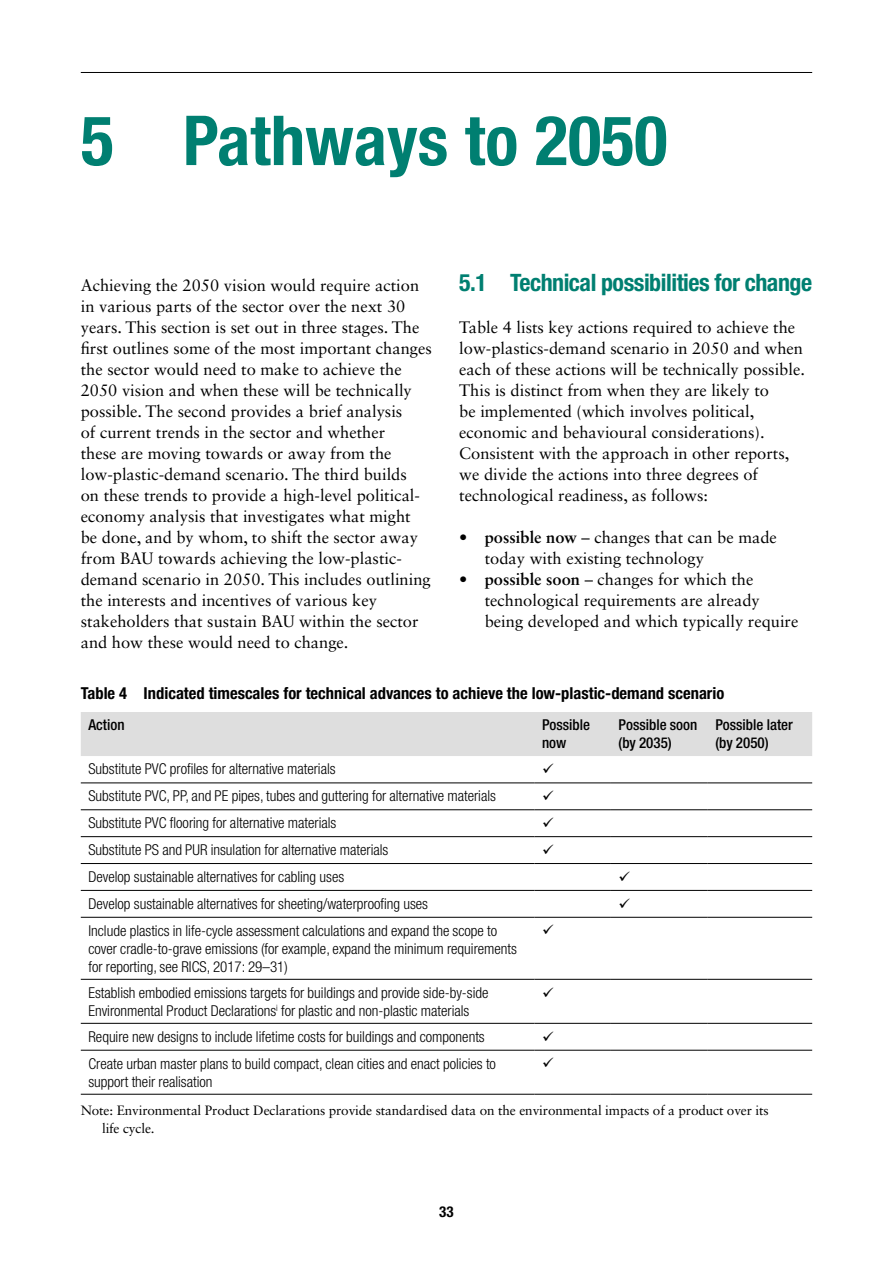
<style>
.page{position:relative;width:893px;height:1263px;background:#fff}
.page>*{position:absolute;margin:0;border:0;box-sizing:border-box;transform-origin:0 0}
.t1{font:700 condensed 69px "Helvetica Neue LT Std";color:#007f71}
.t2{font:700 condensed 24px "Helvetica Neue LT Std";letter-spacing:-.02em;color:#007f71}
.t3{font:16.5px/21px "Sabon LT Std";color:#000}
.t4{font:700 condensed 16.5px "Helvetica Neue LT Std";color:#000}
.t5{font:300 condensed 15px/18px "Helvetica Neue LT Std";color:#000}
.t6{font:500 condensed 15px/18px "Helvetica Neue LT Std";color:#000}
.t7{font:700 condensed 15px "Helvetica Neue LT Std";color:#000}
.t8{font:13.5px/18px "Sabon LT Std";letter-spacing:-.01em;color:#000}
.s1{font-weight:700}
</style>
<div class="page">
<hr style="left:81px;top:72px;width:731px;height:1px;background:#000">
<div style="left:81px;top:712px;width:731px;height:44px;background:#dedede"></div>
<hr style="left:81px;top:783px;width:453px;height:1px;background:#000">
<hr style="left:534px;top:783px;width:77px;height:1px;background:#000">
<hr style="left:611px;top:783px;width:97px;height:1px;background:#000">
<hr style="left:708px;top:783px;width:104px;height:1px;background:#000">
<hr style="left:81px;top:809px;width:453px;height:1px;background:#000">
<hr style="left:534px;top:809px;width:77px;height:1px;background:#000">
<hr style="left:611px;top:809px;width:97px;height:1px;background:#000">
<hr style="left:708px;top:809px;width:104px;height:1px;background:#000">
<hr style="left:81px;top:836px;width:453px;height:1px;background:#000">
<hr style="left:534px;top:836px;width:77px;height:1px;background:#000">
<hr style="left:611px;top:836px;width:97px;height:1px;background:#000">
<hr style="left:708px;top:836px;width:104px;height:1px;background:#000">
<hr style="left:81px;top:863px;width:453px;height:1px;background:#000">
<hr style="left:534px;top:863px;width:77px;height:1px;background:#000">
<hr style="left:611px;top:863px;width:97px;height:1px;background:#000">
<hr style="left:708px;top:863px;width:104px;height:1px;background:#000">
<hr style="left:81px;top:890px;width:453px;height:1px;background:#000">
<hr style="left:534px;top:890px;width:77px;height:1px;background:#000">
<hr style="left:611px;top:890px;width:97px;height:1px;background:#000">
<hr style="left:708px;top:890px;width:104px;height:1px;background:#000">
<hr style="left:81px;top:917px;width:453px;height:1px;background:#000">
<hr style="left:534px;top:917px;width:77px;height:1px;background:#000">
<hr style="left:611px;top:917px;width:97px;height:1px;background:#000">
<hr style="left:708px;top:917px;width:104px;height:1px;background:#000">
<hr style="left:81px;top:979px;width:453px;height:1px;background:#000">
<hr style="left:534px;top:979px;width:77px;height:1px;background:#000">
<hr style="left:611px;top:979px;width:97px;height:1px;background:#000">
<hr style="left:708px;top:979px;width:104px;height:1px;background:#000">
<hr style="left:81px;top:1023px;width:453px;height:1px;background:#000">
<hr style="left:534px;top:1023px;width:77px;height:1px;background:#000">
<hr style="left:611px;top:1023px;width:97px;height:1px;background:#000">
<hr style="left:708px;top:1023px;width:104px;height:1px;background:#000">
<hr style="left:81px;top:1050px;width:453px;height:1px;background:#000">
<hr style="left:534px;top:1050px;width:77px;height:1px;background:#000">
<hr style="left:611px;top:1050px;width:97px;height:1px;background:#000">
<hr style="left:708px;top:1050px;width:104px;height:1px;background:#000">
<hr style="left:81px;top:1094px;width:453px;height:1px;background:#000">
<hr style="left:534px;top:1094px;width:77px;height:1px;background:#000">
<hr style="left:611px;top:1094px;width:97px;height:1px;background:#000">
<hr style="left:708px;top:1094px;width:104px;height:1px;background:#000">
<h1 class="t1" style="left:81px;top:99px;width:588px">5 Pathways to 2050</h1>
<p class="t3" style="left:81px;top:275px;width:353px">Achieving the 2050 vision would require action in various parts of the sector over the next 30 years. This section is set out in three stages. The first outlines some of the most important changes the sector would need to make to achieve the 2050 vision and when these will be technically possible. The second provides a brief analysis<br>of current trends in the sector and whether<br>these are moving towards or away from the low-plastic-demand scenario. The third builds<br>on these trends to provide a high-level political&shy;economy analysis that investigates what might<br>be done, and by whom, to shift the sector away from BAU towards achieving the low-plastic&shy;demand scenario in 2050. This includes outlining the interests and incentives of various key stakeholders that sustain BAU within the sector and how these would need to change.</p>
<h2 class="t2" style="left:459px;top:268px;width:354px">5.1 Technical possibilities for change</h2>
<p class="t3" style="left:459px;top:317px;width:347px">Table 4 lists key actions required to achieve the low-plastics-demand scenario in 2050 and when each of these actions will be technically possible.<br>This is distinct from when they are likely to<br>be implemented (which involves political, economic and behavioural considerations).<br>Consistent with the approach in other reports, we divide the actions into three degrees of technological readiness, as follows:</p>
<p class="t3" style="left:485px;top:527px;width:294px;text-indent:-26px"><span class="s1">• possible now</span> – changes that can be made today with existing technology</p>
<p class="t3" style="left:485px;top:569px;width:315px;text-indent:-26px"><span class="s1">• possible soon</span> – changes for which the technological requirements are already being developed and which typically require</p>
<p class="t4" style="left:81px;top:683px;width:645px">Table 4 Indicated timescales for technical advances to achieve the low-plastic-demand scenario</p>
<p class="t6" style="left:88px;top:716px;width:38px">Action</p>
<p class="t6" style="left:542px;top:716px;width:50px">Possible now</p>
<p class="t6" style="left:619px;top:716px;width:80px">Possible soon (by 2035)</p>
<p class="t6" style="left:715px;top:716px;width:79px">Possible later (by 2050)</p>
<p class="t5" style="left:88px;top:760px;width:249px">Substitute PVC profiles for alternative materials</p>
<p class="t5" style="left:88px;top:787px;width:409px">Substitute PVC, PP, and PE pipes, tubes and guttering for alternative materials</p>
<p class="t5" style="left:88px;top:814px;width:250px">Substitute PVC flooring for alternative materials</p>
<p class="t5" style="left:88px;top:840px;width:301px">Substitute PS and PUR insulation for alternative materials</p>
<p class="t5" style="left:88px;top:867px;width:257px">Develop sustainable alternatives for cabling uses</p>
<p class="t5" style="left:88px;top:894px;width:341px">Develop sustainable alternatives for sheeting/waterproofing uses</p>
<p class="t5" style="left:88px;top:921px;width:430px">Include plastics in life-cycle assessment calculations and expand the scope to cover cradle-to-grave emissions (for example, expand the minimum requirements for reporting, see RICS, 2017: 29–31)</p>
<p class="t5" style="left:88px;top:983px;width:402px">Establish embodied emissions targets for buildings and provide side-by-side<br>Environmental Product Declarations<sup>i</sup> for plastic and non-plastic materials</p>
<p class="t5" style="left:88px;top:1027px;width:398px">Require new designs to include lifetime costs for buildings and components</p>
<p class="t5" style="left:88px;top:1054px;width:409px">Create urban master plans to build compact, clean cities and enact policies to support their realisation</p>
<p class="t8" style="left:102px;top:1101px;width:668px;text-indent:-21px">Note: Environmental Product Declarations provide standardised data on the environmental impacts of a product over its life cycle.</p>
<p class="t7" style="left:439px;top:1202px;width:16px">33</p>
</div>
